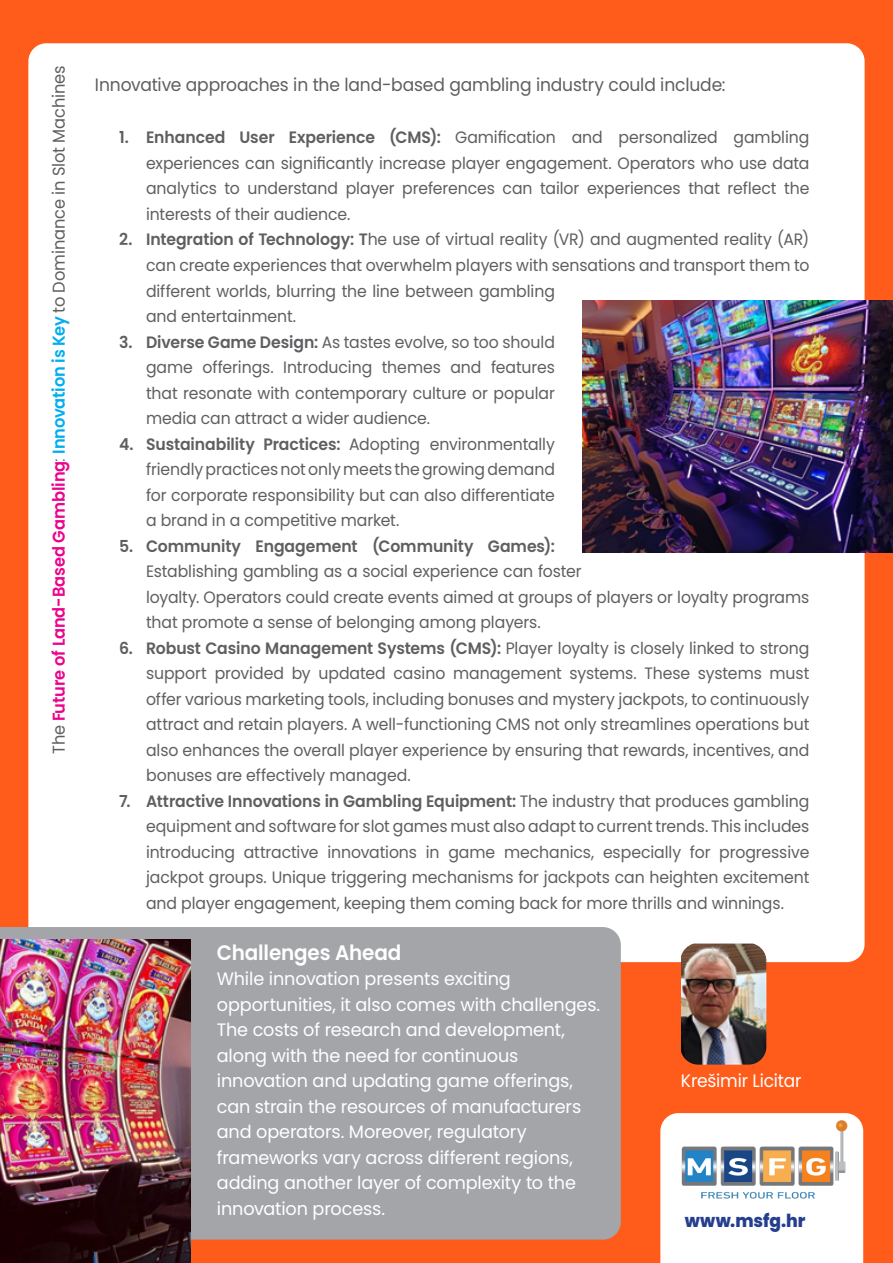
<style>
.page{position:relative;width:893px;height:1263px;background:#ff5c1c}
.page>*{position:absolute;margin:0;border:0;box-sizing:border-box;transform-origin:0 0}
.t1{font:600 21px "Poppins";letter-spacing:-.005em;color:#fff;scale:.95 1}
.t2{font:18px/25.5px "Poppins";letter-spacing:-.01em;color:#fff}
.t3{font:18px "Poppins";letter-spacing:-.01em;color:#5f5f62;scale:.95 1}
.t4{font:18px "Poppins";letter-spacing:-.01em;color:#fff;scale:.95 1}
.t5{font:800 18px "Poppins";letter-spacing:-.005em;color:#253f8e;scale:.95 1}
.t6{font:17.1px "Poppins";letter-spacing:-.005em;color:#5f5f62;scale:.95 1}
.t7{font:16.5px/25.5px "Poppins";letter-spacing:-.005em;color:#5f5f62;text-align:justify;scale:.95 1}
.s1{font-weight:600;color:#ed028c}
.s2{font-weight:300;font-style:italic}
.s3{font-weight:600;color:#00aeef}
.s4{font-weight:600}
</style>
<div class="page">
<div style="left:28px;top:43px;width:837px;height:919px;background:#fff;border-radius:18px"></div>
<svg style="left:660px;top:1113px;width:203px;height:150px"></svg>
<img style="left:582px;top:300px;width:311px;height:252px">
<div style="left:0;top:927px;width:621px;height:312px;background:#a4a5a9"></div>
<img style="left:0;top:940px;width:190px;height:323px">
<img style="left:681px;top:943px;width:85px;height:122px">
<img style="left:675px;top:1114px;width:177px;height:88px">
<p class="t6" style="left:49px;top:754px;width:726px;rotate:-90deg">The <span class="s1">Future of Land-Based Gambling</span><span class="s2">:</span> <span class="s3">Innovation is Key</span> to Dominance in Slot Machines</p>
<p class="t3" style="left:95px;top:74px;width:665px">Innovative approaches in the land-based gambling industry could include:</p>
<p class="t7" style="left:146px;top:125px;width:700px;text-indent:-27px"><span class="s4">1. Enhanced User Experience (CMS):</span> Gamification and personalized gambling experiences can significantly increase player engagement. Operators who use data analytics to understand player preferences can tailor experiences that reflect the interests of their audience.</p>
<p class="t7" style="left:146px;top:227px;width:700px;text-align:left;text-indent:-27px"><span class="s4">2. Integration of Technology: T</span>he use of virtual reality (VR) and augmented reality (AR) can create experiences that overwhelm players with sensations and transport them to different worlds, blurring the line between gambling<br>and entertainment.</p>
<p class="t7" style="left:146px;top:329px;width:432px;text-indent:-27px"><span class="s4">3. Diverse Game Design:</span> As tastes evolve, so too should game offerings. Introducing themes and features that resonate with contemporary culture or popular media can attract a wider audience.</p>
<p class="t7" style="left:146px;top:431px;width:432px;text-indent:-27px"><span class="s4">4. Sustainability Practices:</span> Adopting environmentally friendly practices not only meets the growing demand for corporate responsibility but can also differentiate a brand in a competitive market.</p>
<p class="t7" style="left:146px;top:533px;width:700px;text-align:left;text-indent:-27px"><span class="s4">5. Community Engagement (Community Games):<br></span>Establishing gambling as a social experience can foster<br>loyalty. Operators could create events aimed at groups of players or loyalty programs that promote a sense of belonging among players.</p>
<p class="t7" style="left:146px;top:635px;width:700px;text-indent:-27px"><span class="s4">6. Robust Casino Management Systems (CMS):</span> Player loyalty is closely linked to strong support provided by updated casino management systems. These systems must offer various marketing tools, including bonuses and mystery jackpots, to continuously attract and retain players. A well-functioning CMS not only streamlines operations but also enhances the overall player experience by ensuring that rewards, incentives, and bonuses are effectively managed.</p>
<p class="t7" style="left:146px;top:788px;width:700px;text-indent:-27px"><span class="s4">7. Attractive Innovations in Gambling Equipment:</span> The industry that produces gambling equipment and software for slot games must also adapt to current trends. This includes introducing attractive innovations in game mechanics, especially for progressive jackpot groups. Unique triggering mechanisms for jackpots can heighten excitement and player engagement, keeping them coming back for more thrills and winnings.</p>
<p class="t1" style="left:217px;top:940px;width:196px">Challenges Ahead</p>
<p class="t2" style="left:217px;top:966px;width:385px">While innovation presents exciting opportunities, it also comes with challenges.<br>The costs of research and development, along with the need for continuous innovation and updating game offerings, can strain the resources of manufacturers and operators. Moreover, regulatory frameworks vary across different regions, adding another layer of complexity to the innovation process.</p>
<p class="t4" style="left:681px;top:1070px;width:128px">Krešimir Licitar</p>
<p class="t5" style="left:685px;top:1210px;width:129px">www.msfg.hr</p>
</div>
